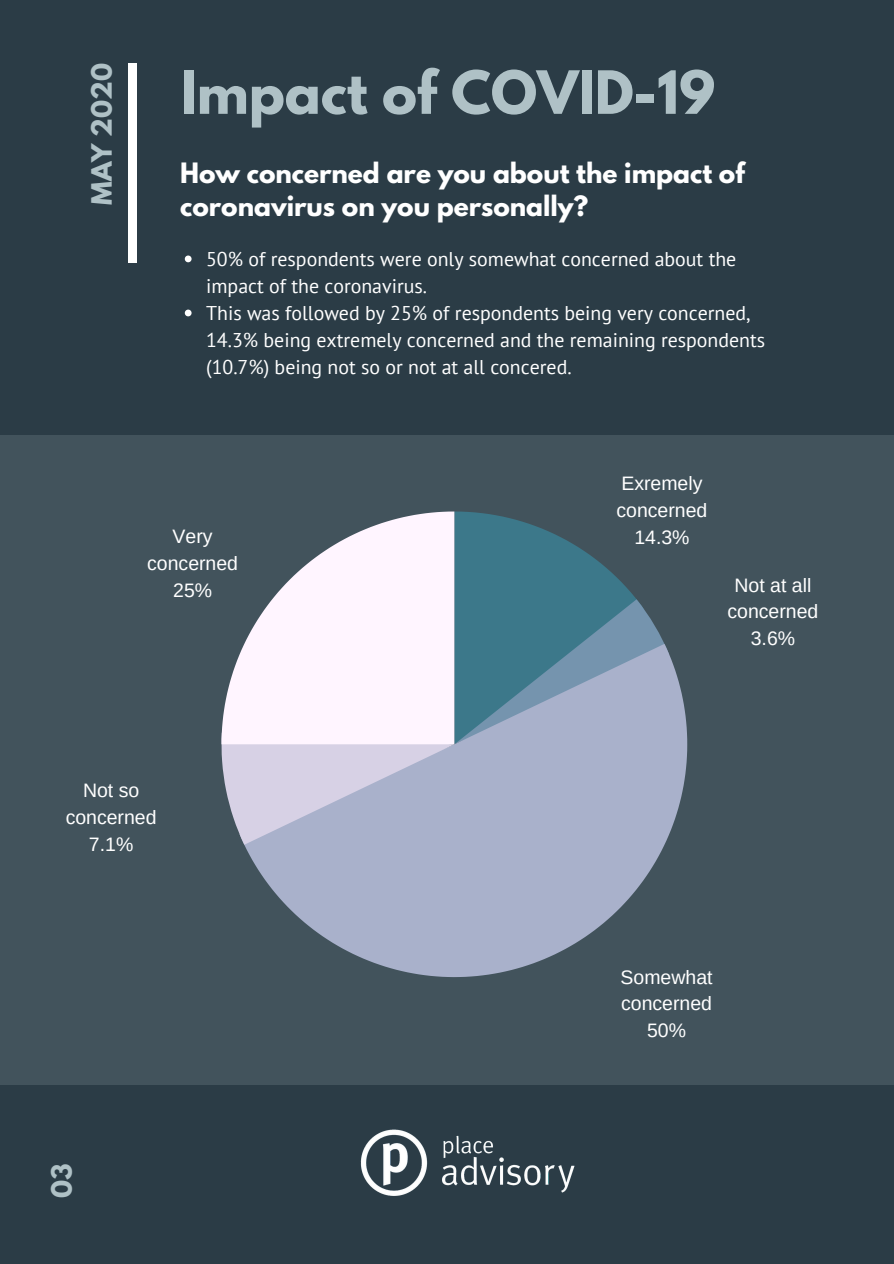
<style>
.page{position:relative;width:894px;height:1264px;background:#fff}
.page>*{position:absolute;margin:0;border:0;box-sizing:border-box;transform-origin:0 0}
.t1{font:700 52.8px "League Spartan";color:#afc1c6}
.t2{font:700 24.9px/33.8px "League Spartan";color:#fff}
.t3{font:700 24.9px "League Spartan";color:#afc1c6}
.t4{font:19.8px/27px "PT Sans";color:#fff}
.t5{font:19.5px/26.8px "Arimo";color:#fff;text-align:center}
</style>
<div class="page">
<div style="left:0;top:0;width:893px;height:1263px;background:#2b3c46"></div>
<div style="left:128px;top:63px;width:9px;height:199px;background:#fff"></div>
<svg style="left:185px;top:255px;width:6px;height:7px"></svg>
<svg style="left:185px;top:309px;width:6px;height:7px"></svg>
<div style="left:0;top:435px;width:893px;height:649px;background:#42535c"></div>
<svg style="left:244px;top:654px;width:443px;height:323px;fill:#a9b1cb"></svg>
<svg style="left:221px;top:511px;width:448px;height:333px"></svg>
<svg style="left:221px;top:511px;width:233px;height:233px;fill:#fff5ff"></svg>
<img style="left:360px;top:1129px;width:215px;height:67px">
<p class="t3" style="left:89px;top:205px;width:143px;rotate:-90deg">MAY 2020</p>
<h1 class="t1" style="left:180px;top:66px;width:536px">Impact of COVID-19</h1>
<p class="t2" style="left:180px;top:159px;width:565px">How concerned are you about the impact of coronavirus on you personally?</p>
<p class="t4" style="left:206px;top:245px;width:560px">50% of respondents were only somewhat concerned about the impact of the coronavirus.<br>This was followed by 25% of respondents being very concerned, 14.3% being extremely concerned and the remaining respondents (10.7%) being not so or not at all concered.</p>
<p class="t5" style="left:147px;top:523px;width:92px">Very concerned<br>25%</p>
<p class="t5" style="left:616px;top:470px;width:92px">Exremely concerned<br>14.3%</p>
<p class="t5" style="left:727px;top:571px;width:92px">Not at all concerned<br>3.6%</p>
<p class="t5" style="left:66px;top:777px;width:92px">Not so concerned<br>7.1%</p>
<p class="t3" style="left:49px;top:1198px;width:36px;rotate:-90deg">03</p>
<p class="t5" style="left:620px;top:963px;width:93px">Somewhat concerned<br>50%</p>
</div>
